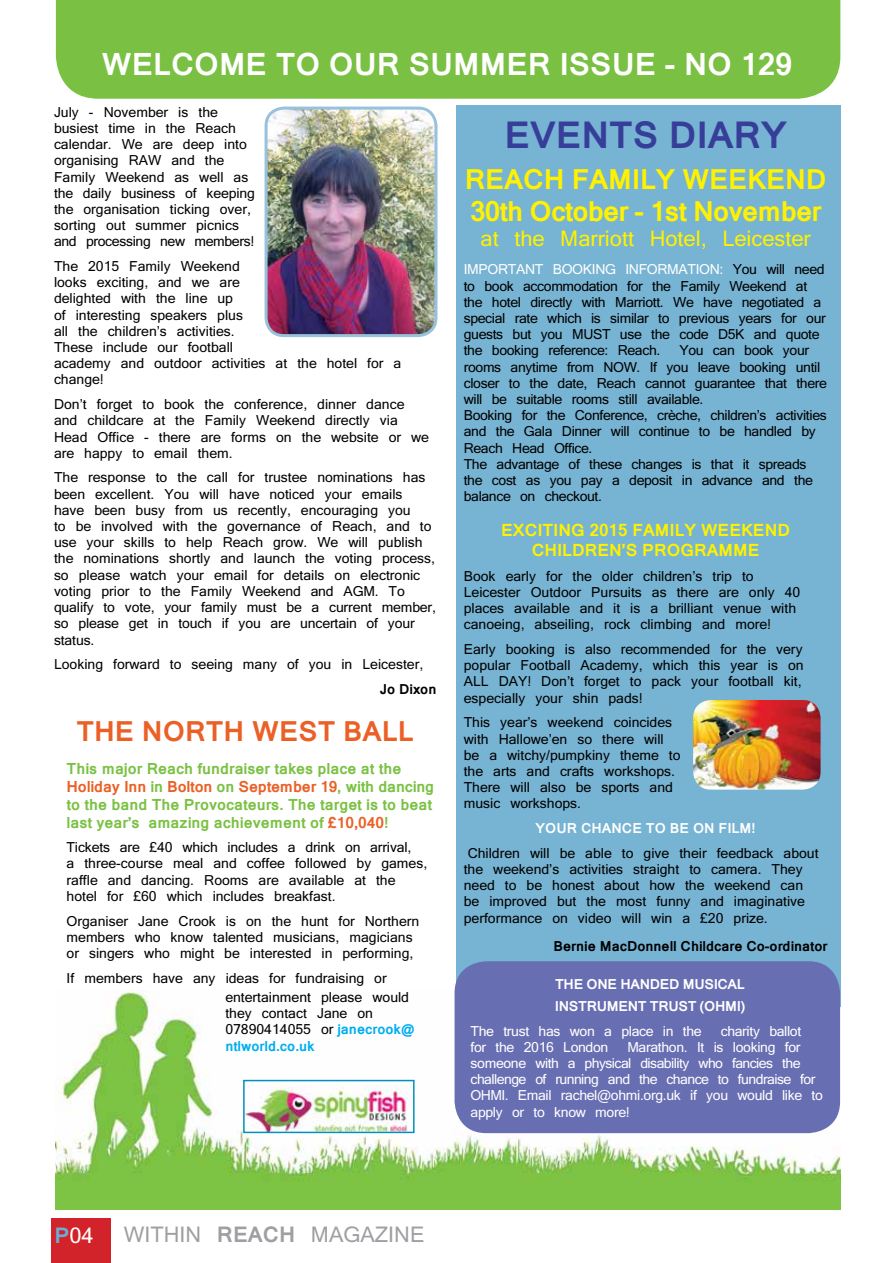
<style>
.page{position:relative;width:893px;height:1263px;background:#fff}
.page>*{position:absolute;margin:0;border:0;box-sizing:border-box;transform-origin:0 0}
.t1{font:700 36px "Kartika";color:#363e99}
.t2{font:700 30px "Kartika";color:#fff}
.t3{font:700 27px/32.4px "Kartika";letter-spacing:-.03em;color:#fff200}
.t4{font:700 27px "Kartika";color:#ea6026}
.t5{font:21px "Kartika";color:#fff200}
.t6{font:21px "Kartika";color:#9d9fa2}
.t7{font:21px "Kartika";color:#fff}
.t8{font:700 16.5px/19.8px "Kartika";color:#fff200;text-align:center}
.t9{font:700 15px/18px "Kartika";color:#7ac143}
.t10{font:13.5px/16.2px "Kartika";color:#000}
.t11{font:13.5px/16.2px "Kartika";letter-spacing:-.025em;color:#000}
.t12{font:13.5px/16.2px "Kartika";letter-spacing:-.025em;color:#fff}
.t13{font:700 13.5px "Kartika";color:#000}
.t14{font:700 13.5px/21.6px "Kartika";letter-spacing:-.025em;color:#fff}
.t15{font:700 13.5px "Kartika";color:#fff}
.s1{color:#fff}
.s2{color:#ea6026}
.s3{font-weight:700;color:#00aeef}
.s4{font-weight:700;color:#6baed5}
.s5{font-weight:700}
</style>
<div class="page">
<img style="left:55px;top:991px;width:785px;height:218px">
<div style="left:456px;top:105px;width:384px;height:902px;background:#77b3d2"></div>
<div style="left:56px;top:0;width:784px;height:99px;background:#7ac143"></div>
<img style="left:246px;top:1085px;width:166px;height:45px">
<div style="left:243px;top:1080px;width:172px;height:53px;border:2px solid #0091bc"></div>
<div style="left:51px;top:1218px;width:59px;height:45px;background:#d2232a"></div>
<img style="left:266px;top:108px;width:170px;height:228px">
<div style="left:265px;top:107px;width:172px;height:230px;border:3px solid #98c2db;border-radius:18px"></div>
<img style="left:693px;top:700px;width:128px;height:90px">
<div style="left:455px;top:961px;width:385px;height:172px;background:#686eb2;border-radius:32px"></div>
<h2 class="t2" style="left:102px;top:46px;width:692px">WELCOME TO OUR SUMMER ISSUE - NO 129</h2>
<p class="t10" style="left:54px;top:105px;width:202px">July - November is the busiest time in the Reach calendar. We are deep into organising RAW and the<br>Family Weekend as well as the daily business of keeping the organisation ticking over, sorting out summer picnics and processing new members!</p>
<p class="t10" style="left:54px;top:259px;width:349px">The 2015 Family Weekend<br>looks exciting, and we are<br>delighted with the line up<br>of interesting speakers plus<br>all the children’s activities.<br>These include our football<br>academy and outdoor activities at the hotel for a change!</p>
<p class="t10" style="left:54px;top:397px;width:377px">Don’t forget to book the conference, dinner dance and childcare at the Family Weekend directly via Head Office - there are forms on the website or we are happy to email them.</p>
<p class="t10" style="left:54px;top:471px;width:384px">The response to the call for trustee nominations has been excellent. You will have noticed your emails have been busy from us recently, encouraging you<br>to be involved with the governance of Reach, and to use your skills to help Reach grow. We will publish the nominations shortly and launch the voting process, so please watch your email for details on electronic voting prior to the Family Weekend and AGM. To qualify to vote, your family must be a current member, so please get in touch if you are uncertain of your status.</p>
<p class="t10" style="left:54px;top:657px;width:371px">Looking forward to seeing many of you in Leicester,</p>
<p class="t13" style="left:380px;top:681px;width:58px">Jo Dixon</p>
<h1 class="t1" style="left:504px;top:113px;width:284px">EVENTS DIARY</h1>
<h3 class="t3" style="left:465px;top:165px;width:363px">REACH FAMILY WEEKEND<br>30th October - 1st November</h3>
<h3 class="t5" style="left:481px;top:225px;width:332px">at the Marriott Hotel, Leicester</h3>
<p class="t11" style="left:464px;top:263px;width:363px"><span class="s1">IMPORTANT BOOKING INFORMATION:</span> You will need to book accommodation for the Family Weekend at the hotel directly with Marriott. We have negotiated a special rate which is similar to previous years for our guests but you MUST use the code D5K and quote the booking reference: Reach.</p>
<p class="t11" style="left:464px;top:344px;width:365px;text-indent:216px">You can book your rooms anytime from NOW. If you leave booking until closer to the date, Reach cannot guarantee that there will be suitable rooms still available.<br>Booking for the Conference, crèche, children’s activities and the Gala Dinner will continue to be handled by Reach Head Office.<br>The advantage of these changes is that it spreads the cost as you pay a deposit in advance and the balance on checkout.</p>
<p class="t8" style="left:501px;top:522px;width:290px">EXCITING 2015 FAMILY WEEKEND<br>CHILDREN’S PROGRAMME</p>
<p class="t10" style="left:464px;top:569px;width:338px">Book early for the older children’s trip to Leicester Outdoor Pursuits as there are only 40 places available and it is a brilliant venue with canoeing, abseiling, rock climbing and more!</p>
<p class="t10" style="left:464px;top:642px;width:341px">Early booking is also recommended for the very popular Football Academy, which this year is on ALL DAY! Don’t forget to pack your football kit, especially your shin pads!</p>
<p class="t10" style="left:464px;top:716px;width:218px">This year’s weekend coincides with Hallowe’en so there will be a witchy/pumpkiny theme to the arts and crafts workshops.<br>There will also be sports and music workshops.</p>
<p class="t15" style="left:536px;top:820px;width:222px">YOUR CHANCE TO BE ON FILM!</p>
<p class="t10" style="left:464px;top:846px;width:356px">Children will be able to give their feedback about the weekend’s activities straight to camera. They need to be honest about how the weekend can be improved but the most funny and imaginative performance on video will win a £20 prize.</p>
<p class="t13" style="left:553px;top:938px;width:276px">Bernie MacDonnell Childcare Co-ordinator</p>
<h3 class="t4" style="left:76px;top:714px;width:339px">THE NORTH WEST BALL</h3>
<p class="t9" style="left:67px;top:761px;width:369px">This major Reach fundraiser takes place at the <span class="s2">Holiday Inn</span> in <span class="s2">Bolton</span> on <span class="s2">September 19</span>, with dancing to the band The Provocateurs. The target is to beat last year’s amazing achievement of <span class="s2">£10,040</span>!</p>
<p class="t10" style="left:67px;top:840px;width:362px">Tickets are £40 which includes a drink on arrival,<br>a three-course meal and coffee followed by games, raffle and dancing. Rooms are available at the hotel for £60 which includes breakfast.</p>
<p class="t10" style="left:67px;top:914px;width:354px">Organiser Jane Crook is on the hunt for Northern members who know talented musicians, magicians or singers who might be interested in performing,</p>
<p class="t10" style="left:67px;top:971px;width:322px">If members have any ideas for fundraising or</p>
<p class="t14" style="left:555px;top:975px;width:192px">THE ONE HANDED MUSICAL<br>INSTRUMENT TRUST (OHMI)</p>
<p class="t12" style="left:471px;top:1024px;width:233px">The trust has won a place in the</p>
<p class="t12" style="left:721px;top:1024px;width:82px">charity ballot</p>
<p class="t12" style="left:471px;top:1040px;width:139px">for the 2016 London</p>
<p class="t10" style="left:225px;top:990px;width:191px">entertainment please would they contact Jane on<br>07890414055 or <span class="s3">janecrook@ ntlworld.co.uk</span></p>
<p class="t12" style="left:471px;top:1040px;width:354px;text-indent:157px">Marathon. It is looking for someone with a physical disability who fancies the challenge of running and the chance to fundraise for OHMI. Email rachel@ohmi.org.uk if you would like to apply or to know more!</p>
<h3 class="t7" style="left:54px;top:1222px;width:41px"><span class="s4">P</span>04</h3>
<h3 class="t6" style="left:124px;top:1221px;width:302px">WITHIN <span class="s5">REACH</span> MAGAZINE</h3>
</div>
